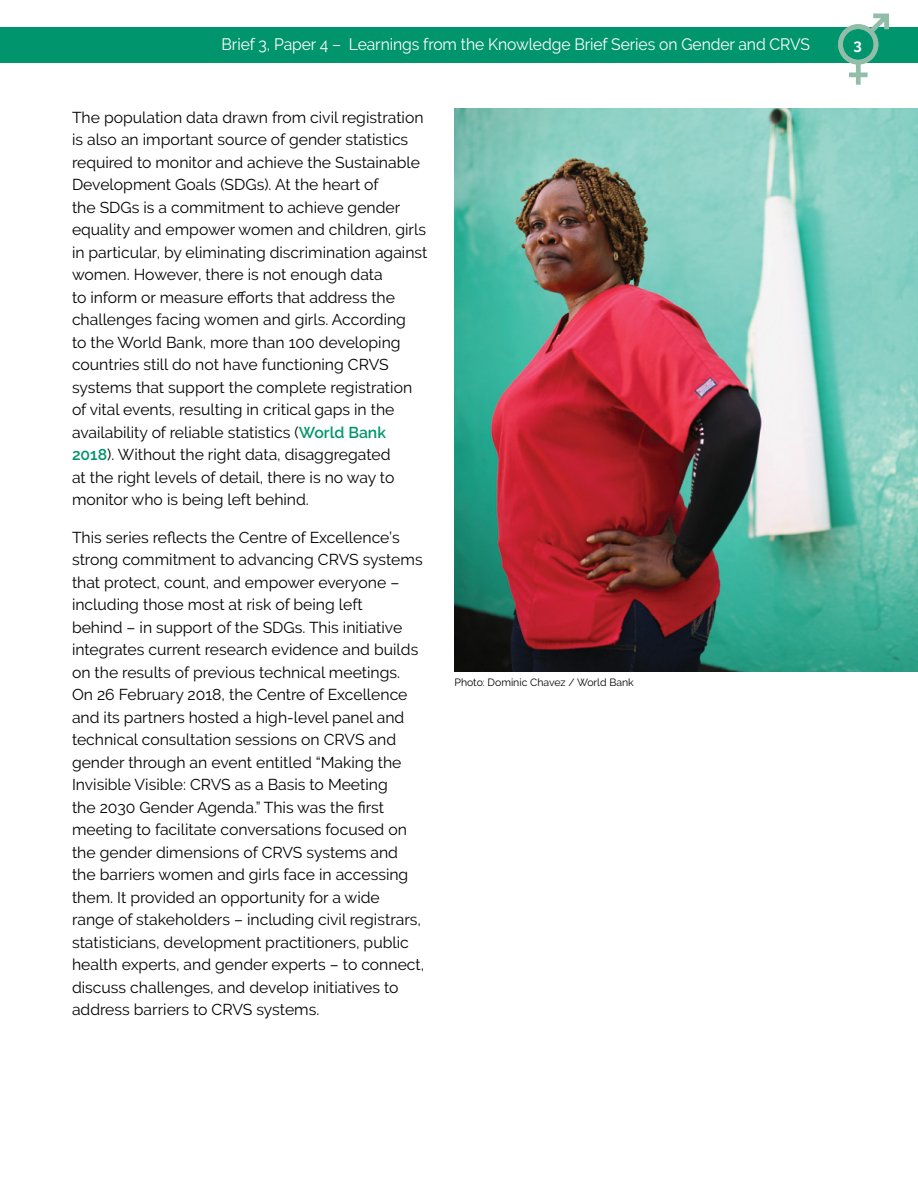
<style>
.page{position:relative;width:918px;height:1188px;background:#fff}
.page>*{position:absolute;margin:0;border:0;box-sizing:border-box;transform-origin:0 0}
.t1{font:16.5px "Raleway";letter-spacing:-.005em;color:#fff;scale:.95 1}
.t2{font:15.75px/22.5px "Raleway";color:#000}
.t3{font:700 15px "Raleway";color:#fff}
.photo_credit{font:10.5px "Raleway";color:#000}
.s1{font-weight:600;color:#00956d}
</style>
<div class="page">
<div style="left:0;top:27px;width:918px;height:36px;background:#00956d"></div>
<svg style="left:838px;top:14px;width:51px;height:71px"></svg>
<img style="left:454px;top:108px;width:464px;height:563px">
<p class="t1" style="left:222px;top:35px;width:621px">Brief 3, Paper 4 – Learnings from the Knowledge Brief Series on Gender and CRVS</p>
<p class="t3" style="left:854px;top:36px;width:10px">3</p>
<p class="t2" style="left:72px;top:106px;width:357px">The population data drawn from civil registration is also an important source of gender statistics required to monitor and achieve the Sustainable Development Goals (SDGs). At the heart of<br>the SDGs is a commitment to achieve gender equality and empower women and children, girls in particular, by eliminating discrimination against women. However, there is not enough data<br>to inform or measure efforts that address the challenges facing women and girls. According<br>to the World Bank, more than 100 developing countries still do not have functioning CRVS systems that support the complete registration of vital events, resulting in critical gaps in the availability of reliable statistics (<span class="s1">World Bank 2018</span>). Without the right data, disaggregated<br>at the right levels of detail, there is no way to monitor who is being left behind.</p>
<p class="t2" style="left:72px;top:526px;width:354px">This series reflects the Centre of Excellence’s strong commitment to advancing CRVS systems that protect, count, and empower everyone – including those most at risk of being left<br>behind – in support of the SDGs. This initiative integrates current research evidence and builds on the results of previous technical meetings.<br>On 26 February 2018, the Centre of Excellence and its partners hosted a high-level panel and technical consultation sessions on CRVS and gender through an event entitled “Making the Invisible Visible: CRVS as a Basis to Meeting<br>the 2030 Gender Agenda.” This was the first meeting to facilitate conversations focused on the gender dimensions of CRVS systems and the barriers women and girls face in accessing them. It provided an opportunity for a wide range of stakeholders – including civil registrars, statisticians, development practitioners, public health experts, and gender experts – to connect, discuss challenges, and develop initiatives to address barriers to CRVS systems.</p>
<p class="photo_credit" style="left:454px;top:676px;width:181px">Photo: Dominic Chavez / World Bank</p>
</div>
